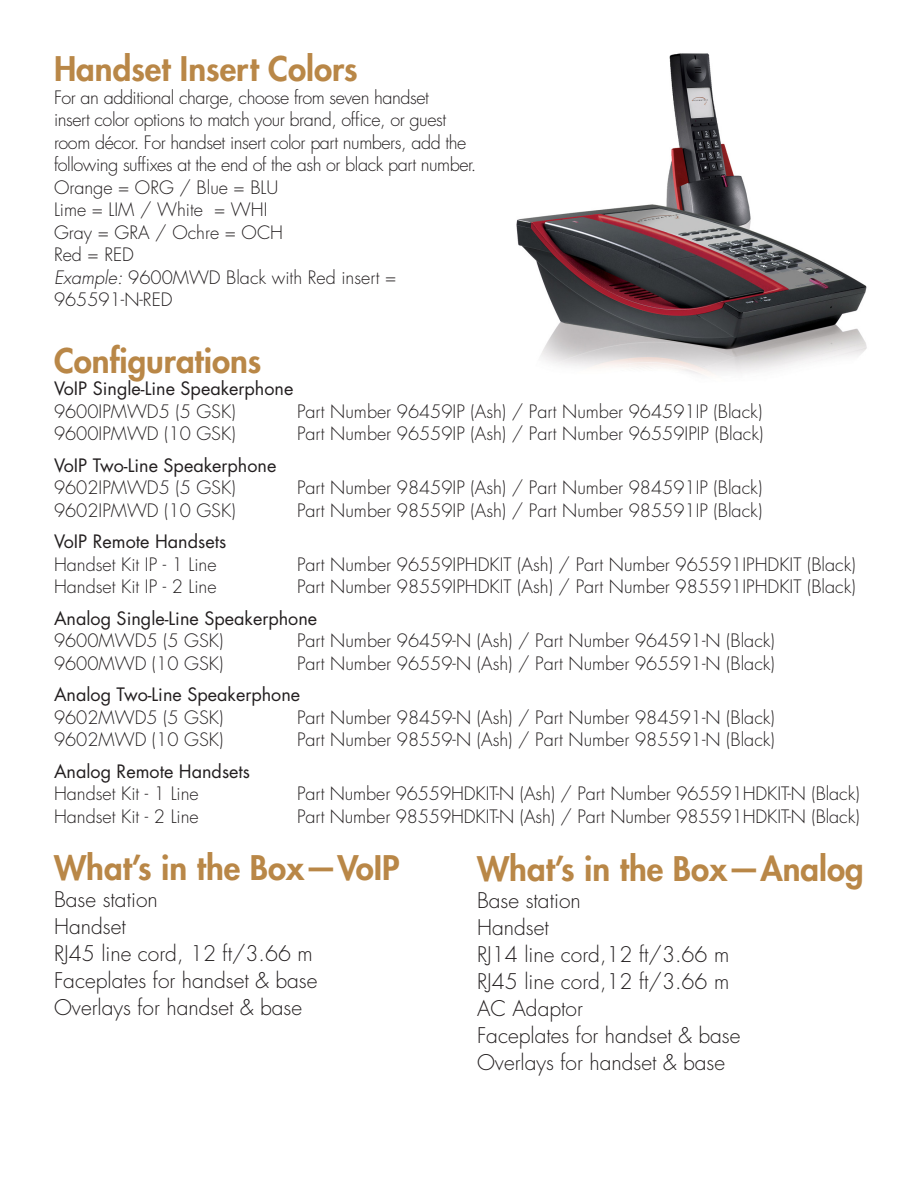
<style>
.page{position:relative;width:918px;height:1188px;background:#fff}
.page>*{position:absolute;margin:0;border:0;box-sizing:border-box;transform-origin:0 0}
.Head_B{font:800 33px "Futura Std";color:#b98747}
.Text{font:300 21px "Futura Std";color:#231f20}
.Text-2{font:300 18px/22.5px "Futura Std";color:#231f20}
.Text-3{font:300 18px/22.5px "Futura Std";letter-spacing:-.025em;color:#231f20}
.t1{font:18px "Futura Std";color:#231f20}
.s1{font-style:italic}
</style>
<div class="page">
<img style="left:516px;top:53px;width:351px;height:322px">
<p class="Head_B" style="left:54px;top:48px;width:305px">Handset Insert Colors</p>
<p class="Text-3" style="left:54px;top:86px;width:424px">For an additional charge, choose from seven handset<br>insert color options to match your brand, office, or guest room décor. For handset insert color part numbers, add the following suffixes at the end of the ash or black part number.</p>
<p class="Text-2" style="left:54px;top:176px;width:226px">Orange = ORG / Blue = BLU</p>
<p class="Text-2" style="left:54px;top:199px;width:215px">Lime = LIM / White = WHI</p>
<p class="Text-2" style="left:54px;top:221px;width:231px">Gray = GRA / Ochre = OCH</p>
<p class="Text-2" style="left:54px;top:244px;width:82px">Red = RED</p>
<p class="Text-2" style="left:54px;top:266px;width:344px"><span class="s1">Example:</span> 9600MWD Black with Red insert =<br>965591-N-RED</p>
<p class="Head_B" style="left:54px;top:340px;width:209px">Configurations</p>
<p class="t1" style="left:54px;top:377px;width:241px">VoIP Single-Line Speakerphone</p>
<p class="Text-2" style="left:54px;top:401px;width:183px">9600IPMWD5 (5 GSK)</p>
<p class="Text-2" style="left:297px;top:401px;width:467px">Part Number 96459IP (Ash) / Part Number 964591IP (Black)</p>
<p class="Text-2" style="left:54px;top:423px;width:183px">9600IPMWD (10 GSK)</p>
<p class="Text-2" style="left:297px;top:423px;width:468px">Part Number 96559IP (Ash) / Part Number 96559IPIP (Black)</p>
<p class="t1" style="left:54px;top:454px;width:224px">VoIP Two-Line Speakerphone</p>
<p class="Text-2" style="left:54px;top:477px;width:183px">9602IPMWD5 (5 GSK)</p>
<p class="Text-2" style="left:297px;top:477px;width:467px">Part Number 98459IP (Ash) / Part Number 984591IP (Black)</p>
<p class="Text-2" style="left:54px;top:500px;width:183px">9602IPMWD (10 GSK)</p>
<p class="Text-2" style="left:297px;top:500px;width:467px">Part Number 98559IP (Ash) / Part Number 985591IP (Black)</p>
<p class="t1" style="left:54px;top:530px;width:174px">VoIP Remote Handsets</p>
<p class="Text-2" style="left:54px;top:554px;width:164px">Handset Kit IP - 1 Line</p>
<p class="Text-2" style="left:297px;top:554px;width:560px">Part Number 96559IPHDKIT (Ash) / Part Number 965591IPHDKIT (Black)</p>
<p class="Text-2" style="left:54px;top:576px;width:164px">Handset Kit IP - 2 Line</p>
<p class="Text-2" style="left:297px;top:576px;width:560px">Part Number 98559IPHDKIT (Ash) / Part Number 985591IPHDKIT (Black)</p>
<p class="t1" style="left:54px;top:607px;width:265px">Analog Single-Line Speakerphone</p>
<p class="Text-2" style="left:54px;top:630px;width:171px">9600MWD5 (5 GSK)</p>
<p class="Text-2" style="left:297px;top:630px;width:479px">Part Number 96459-N (Ash) / Part Number 964591-N (Black)</p>
<p class="Text-2" style="left:54px;top:653px;width:171px">9600MWD (10 GSK)</p>
<p class="Text-2" style="left:297px;top:653px;width:479px">Part Number 96559-N (Ash) / Part Number 965591-N (Black)</p>
<p class="t1" style="left:54px;top:683px;width:248px">Analog Two-Line Speakerphone</p>
<p class="Text-2" style="left:54px;top:707px;width:171px">9602MWD5 (5 GSK)</p>
<p class="Text-2" style="left:297px;top:707px;width:479px">Part Number 98459-N (Ash) / Part Number 984591-N (Black)</p>
<p class="Text-2" style="left:54px;top:729px;width:171px">9602MWD (10 GSK)</p>
<p class="Text-2" style="left:297px;top:729px;width:479px">Part Number 98559-N (Ash) / Part Number 985591-N (Black)</p>
<p class="t1" style="left:54px;top:760px;width:198px">Analog Remote Handsets</p>
<p class="Text-2" style="left:54px;top:783px;width:146px">Handset Kit - 1 Line</p>
<p class="Text-2" style="left:297px;top:783px;width:564px">Part Number 96559HDKIT-N (Ash) / Part Number 965591HDKIT-N (Black)</p>
<p class="Text-2" style="left:54px;top:806px;width:146px">Handset Kit - 2 Line</p>
<p class="Text-2" style="left:297px;top:806px;width:564px">Part Number 98559HDKIT-N (Ash) / Part Number 985591HDKIT-N (Black)</p>
<p class="Head_B" style="left:54px;top:847px;width:347px">What’s in the Box—VoIP</p>
<p class="Text" style="left:54px;top:886px;width:105px">Base station</p>
<p class="Text" style="left:54px;top:913px;width:73px">Handset</p>
<p class="Text" style="left:54px;top:940px;width:260px">RJ45 line cord, 12 ft/3.66 m</p>
<p class="Text" style="left:54px;top:967px;width:265px">Faceplates for handset &amp; base</p>
<p class="Text" style="left:54px;top:994px;width:250px">Overlays for handset &amp; base</p>
<p class="Head_B" style="left:477px;top:848px;width:388px">What’s in the Box—Analog</p>
<p class="Text" style="left:477px;top:887px;width:105px">Base station</p>
<p class="Text" style="left:477px;top:914px;width:73px">Handset</p>
<p class="Text" style="left:477px;top:941px;width:254px">RJ14 line cord,12 ft/3.66 m</p>
<p class="Text" style="left:477px;top:968px;width:254px">RJ45 line cord,12 ft/3.66 m</p>
<p class="Text" style="left:477px;top:995px;width:107px">AC Adaptor</p>
<p class="Text" style="left:477px;top:1022px;width:265px">Faceplates for handset &amp; base</p>
<p class="Text" style="left:477px;top:1049px;width:250px">Overlays for handset &amp; base</p>
</div>
